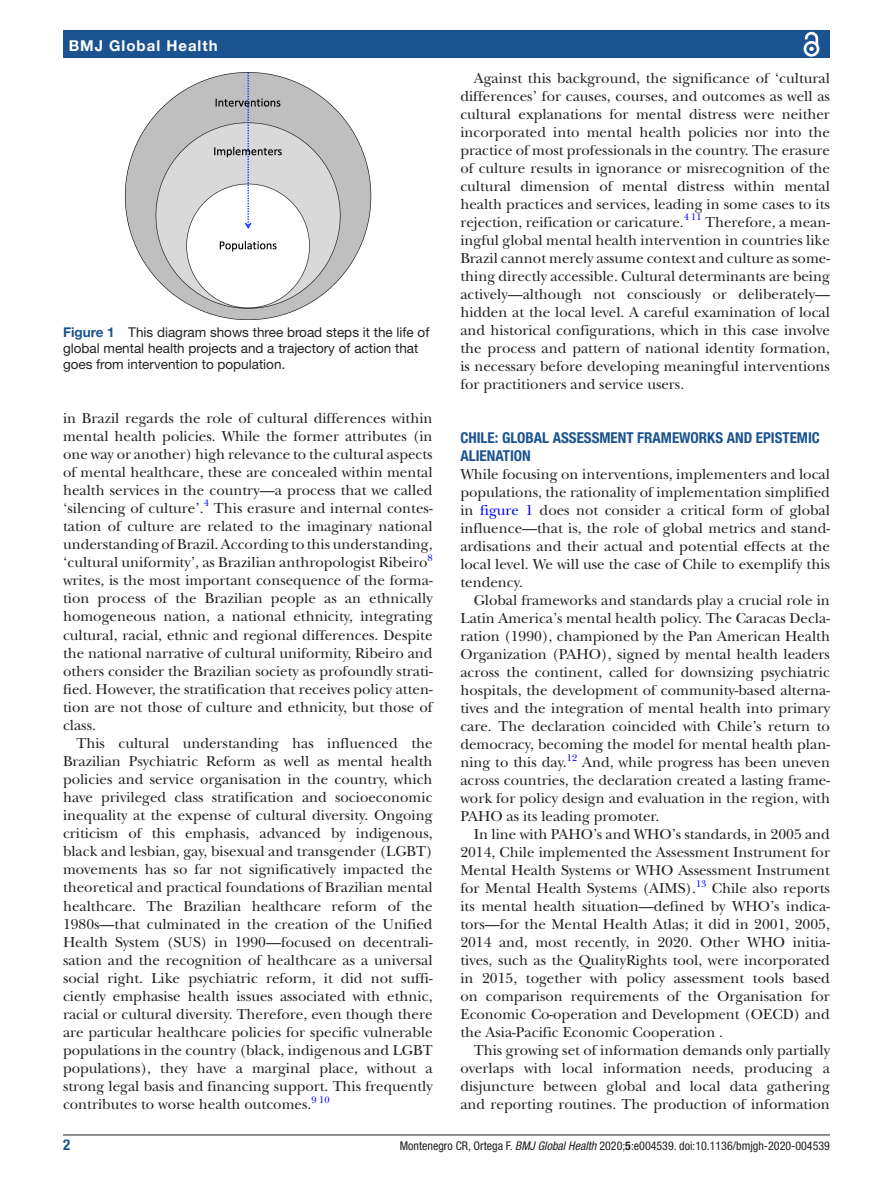
<style>
.page{position:relative;width:893px;height:1191px;background:#fff}
.page>*{position:absolute;margin:0;border:0;box-sizing:border-box;transform-origin:0 0}
.t1{font:15px/18px "New Baskerville";color:#231f20;text-align:justify}
.t2{font:700 condensed 15px/18px "Helvetica Neue LT Std";color:#1b5391}
.t3{font:700 15px "Helvetica Neue LT Std";letter-spacing:.065em;color:#fff}
.t4{font:13.5px/16.2px "Helvetica Neue LT Std";color:#231f20}
.t5{font:condensed 12px "Helvetica Neue LT Std";color:#231f20}
.t6{font:9.9px "New Baskerville";color:#00f}
.s1{font-weight:700;color:#1b5391}
.s2{color:#00f}
.s3{font-style:italic}
.s4{font-weight:700}
</style>
<div class="page">
<hr style="left:63px;top:1134px;width:767px;height:1px;background:#231f20">
<div style="left:63px;top:31px;width:767px;height:27px;background:#1b5391"></div>
<svg style="left:803px;top:31px;width:17px;height:26px"></svg>
<img style="left:124px;top:73px;width:248px;height:246px">
<p class="t3" style="left:69px;top:36px;width:150px">BMJ Global Health</p>
<p class="t4" style="left:63px;top:324px;width:368px"><span class="s1">Figure 1</span> This diagram shows three broad steps it the life of global mental health projects and a trajectory of action that goes from intervention to population.</p>
<p class="t1" style="left:63px;top:409px;width:371px">in Brazil regards the role of cultural differences within mental health policies. While the former attributes (in one way or another) high relevance to the cultural aspects of mental healthcare, these are concealed within mental health services in the country—a process that we called ‘silencing of culture’.<sup>4</sup> This erasure and internal contes&shy;tation of culture are related to the imaginary national understanding of Brazil. According to this understanding, ‘cultural uniformity’, as Brazilian anthropologist Ribeiro</p>
<p class="t6" style="left:427px;top:551px;width:7px">8</p>
<p class="t1" style="left:63px;top:571px;width:371px">writes, is the most important consequence of the forma&shy;tion process of the Brazilian people as an ethnically homogeneous nation, a national ethnicity, integrating cultural, racial, ethnic and regional differences. Despite the national narrative of cultural uniformity, Ribeiro and others consider the Brazilian society as profoundly strati&shy;fied. However, the stratification that receives policy atten&shy;tion are not those of culture and ethnicity, but those of class.</p>
<p class="t1" style="left:63px;top:734px;width:371px;text-indent:14px">This cultural understanding has influenced the Brazilian Psychiatric Reform as well as mental health policies and service organisation in the country, which have privileged class stratification and socioeconomic inequality at the expense of cultural diversity. Ongoing criticism of this emphasis, advanced by indigenous, black and lesbian, gay, bisexual and transgender (LGBT) movements has so far not significatively impacted the theoretical and practical foundations of Brazilian mental healthcare. The Brazilian healthcare reform of the 1980s—that culminated in the creation of the Unified Health System (SUS) in 1990—focused on decentrali&shy;sation and the recognition of healthcare as a universal social right. Like psychiatric reform, it did not suffi&shy;ciently emphasise health issues associated with ethnic, racial or cultural diversity. Therefore, even though there are particular healthcare policies for specific vulnerable populations in the country (black, indigenous and LGBT populations), they have a marginal place, without a strong legal basis and financing support. This frequently contributes to worse health outcomes.<sup>9</sup> <sup>10</sup></p>
<p class="t1" style="left:460px;top:69px;width:371px;text-indent:14px">Against this background, the significance of ‘cultural differences’ for causes, courses, and outcomes as well as cultural explanations for mental distress were neither incorporated into mental health policies nor into the practice of most professionals in the country. The erasure of culture results in ignorance or misrecognition of the cultural dimension of mental distress within mental health practices and services, leading in some cases to its rejection, reification or caricature.</p>
<p class="t6" style="left:684px;top:211px;width:19px">4 11</p>
<p class="t1" style="left:460px;top:213px;width:371px;text-indent:245px">Therefore, a mean&shy;ingful global mental health intervention in countries like Brazil cannot merely assume context and culture as some&shy;thing directly accessible. Cultural determinants are being actively—although not consciously or deliberately— hidden at the local level. A careful examination of local and historical configurations, which in this case involve the process and pattern of national identity formation, is necessary before developing meaningful interventions for practitioners and service users.</p>
<p class="t2" style="left:460px;top:428px;width:361px">CHILE: GLOBAL ASSESSMENT FRAMEWORKS AND EPISTEMIC<br>ALIENATION</p>
<p class="t1" style="left:460px;top:465px;width:371px">While focusing on interventions, implementers and local populations, the rationality of implementation simplified in <span class="s2">figure 1</span> does not consider a critical form of global influence—that is, the role of global metrics and stand&shy;ardisations and their actual and potential effects at the local level. We will use the case of Chile to exemplify this tendency.</p>
<p class="t1" style="left:460px;top:591px;width:371px;text-indent:14px">Global frameworks and standards play a crucial role in Latin America’s mental health policy. The Caracas Decla&shy;ration (1990), championed by the Pan American Health Organization (PAHO), signed by mental health leaders across the continent, called for downsizing psychiatric hospitals, the development of community-based alterna&shy;tives and the integration of mental health into primary care. The declaration coincided with Chile’s return to democracy, becoming the model for mental health plan&shy;ning to this day.</p>
<p class="t6" style="left:567px;top:751px;width:12px">12</p>
<p class="t1" style="left:460px;top:753px;width:371px;text-indent:122px">And, while progress has been uneven across countries, the declaration created a lasting frame&shy;work for policy design and evaluation in the region, with PAHO as its leading promoter.</p>
<p class="t1" style="left:460px;top:825px;width:371px;text-indent:14px">In line with PAHO’s and WHO’s standards, in 2005 and 2014, Chile implemented the Assessment Instrument for Mental Health Systems or WHO Assessment Instrument for Mental Health Systems (AIMS).</p>
<p class="t6" style="left:696px;top:877px;width:12px">13</p>
<p class="t1" style="left:460px;top:879px;width:371px;text-indent:251px">Chile also reports its mental health situation—defined by WHO’s indica&shy;tors—for the Mental Health Atlas; it did in 2001, 2005, 2014 and, most recently, in 2020. Other WHO initia&shy;tives, such as the QualityRights tool, were incorporated in 2015, together with policy assessment tools based on comparison requirements of the Organisation for Economic Co-operation and Development (OECD) and the Asia-Pacific Economic Cooperation .</p>
<p class="t1" style="left:460px;top:1041px;width:371px;text-indent:14px">This growing set of information demands only partially overlaps with local information needs, producing a disjuncture between global and local data gathering and reporting routines. The production of information</p>
<p class="t2" style="left:63px;top:1135px;width:9px">2</p>
<p class="t5" style="left:400px;top:1138px;width:432px">Montenegro CR, Ortega F. <span class="s3">BMJ Global Health</span> 2020;<span class="s4">5</span>:e004539. doi:10.1136/bmjgh-2020-004539</p>
</div>
